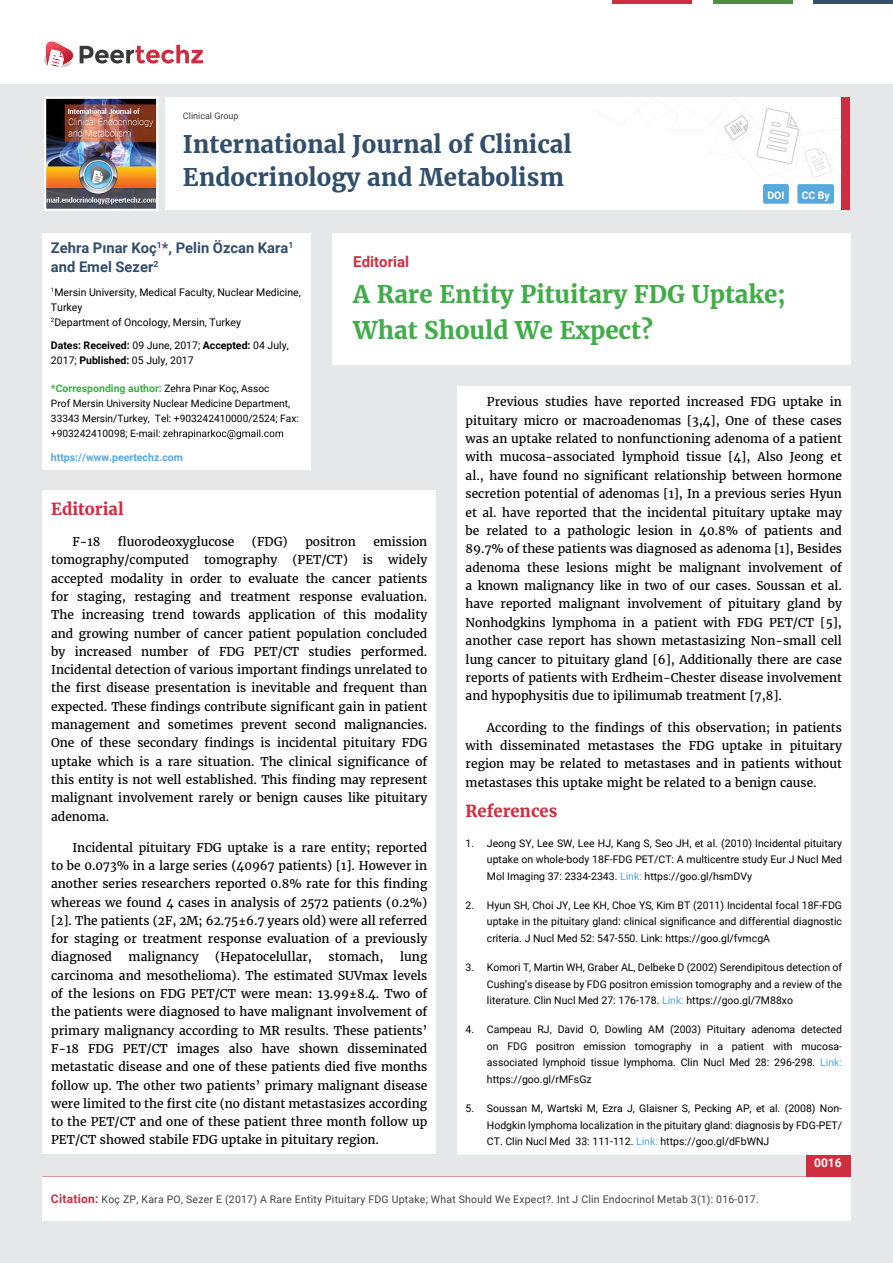
<style>
.page{position:relative;width:893px;height:1263px;background:#e6e7e8}
.page>*{position:absolute;margin:0;border:0;box-sizing:border-box;transform-origin:0 0}
.t1{font:700 24px/33px "Merriweather";color:#314e6b}
.t2{font:700 24px/36px "Merriweather";color:#41ad49}
.t3{font:700 16.5px "Merriweather";color:#cf2e41}
.t4{font:700 15px "Roboto";color:#cf2e41}
.t5{font:700 14.7px/19.5px "Roboto";color:#314e6b}
.t6{font:12px/18.3px "Merriweather";color:#000;text-align:justify}
.t7{font:700 12px "Roboto";color:#fff}
.t8{font:10.5px/16.5px "Roboto";color:#000;text-align:justify}
.t9{font:10.5px "Roboto";letter-spacing:.02em;color:#414042}
.t10{font:700 10.5px "Roboto";color:#41ad49}
.t11{font:700 10.5px "Roboto";color:#56a8dd}
.t12{font:700 10.5px "Roboto";color:#fff}
.t13{font:10.2px/15px "Roboto";color:#000}
.t14{font:9px "Roboto";color:#414042}
.s1{font-weight:700}
.s2{font-weight:400;font-size:10.2px;color:#000}
.s3{color:#56a8dd}
.s4{font-weight:700;font-size:12px;color:#cf2e41}
</style>
<div class="page">
<div style="left:165px;top:98px;width:684px;height:112px;background:#fff"></div>
<svg style="left:596px;top:99px;width:245px;height:79px"></svg>
<div style="left:841px;top:98px;width:8px;height:112px;background:#cf2e41"></div>
<img style="left:47px;top:100px;width:108px;height:108px">
<div style="left:44px;top:97px;width:114px;height:114px;border:2px solid #fff"></div>
<div style="left:0;top:0;width:893px;height:83px;background:#fff"></div>
<svg style="left:44px;top:41px;width:159px;height:27px"></svg>
<div style="left:763px;top:184px;width:26px;height:20px;background:#56a8dd;border-radius:2px"></div>
<div style="left:797px;top:184px;width:37px;height:20px;background:#56a8dd;border-radius:2px"></div>
<hr style="left:713px;top:0;width:79px;height:3px;background:#4d9041">
<hr style="left:612px;top:0;width:80px;height:3px;background:#cf2e41">
<hr style="left:813px;top:0;width:80px;height:3px;background:#314e6b">
<div style="left:806px;top:1154px;width:44px;height:51px;background:#cf2e41"></div>
<div style="left:42px;top:1177px;width:809px;height:43px;background:#fff"></div>
<div style="left:332px;top:233px;width:518px;height:132px;background:#fff"></div>
<div style="left:42px;top:233px;width:269px;height:236px;background:#fff"></div>
<svg style="left:163px;top:429px;width:120px;height:10px"></svg>
<div style="left:43px;top:490px;width:393px;height:664px;background:#fff"></div>
<div style="left:457px;top:386px;width:393px;height:768px;background:#fff"></div>
<p class="t14" style="left:183px;top:111px;width:57px">Clinical Group</p>
<h1 class="t1" style="left:183px;top:128px;width:390px">International Journal of Clinical<br>Endocrinology and Metabolism</h1>
<p class="t12" style="left:767px;top:189px;width:19px">DOI</p>
<p class="t12" style="left:802px;top:189px;width:29px">CC By</p>
<p class="t5" style="left:51px;top:238px;width:244px">Zehra Pınar Koç<sup>1</sup>*, Pelin Özcan Kara<sup>1 </sup>and Emel Sezer<sup>2</sup></p>
<p class="t8" style="left:51px;top:285px;width:251px;line-height:15px;text-align:left"><sup>1</sup>Mersin University, Medical Faculty, Nuclear Medicine,<br>Turkey<br><sup>2</sup>Department of Oncology, Mersin, Turkey</p>
<p class="t8" style="left:51px;top:338px;width:239px;line-height:15px"><span class="s1">Dates: Received:</span> 09 June, 2017; <span class="s1">Accepted:</span> 04 July,<br>2017; <span class="s1">Published:</span> 05 July, 2017</p>
<p class="t10" style="left:51px;top:382px;width:220px">*Corresponding author: <span class="s2">Zehra Pınar Koç, Assoc</span></p>
<p class="t13" style="left:51px;top:396px;width:249px">Prof Mersin University Nuclear Medicine Department,<br>33343 Mersin/Turkey, Tel: +903242410000/2524; Fax: +903242410098; E-mail:</p>
<p class="t11" style="left:51px;top:451px;width:133px">https://www.peertechz.com</p>
<h2 class="t3" style="left:51px;top:499px;width:74px">Editorial</h2>
<p class="t6" style="left:72px;top:533px;width:29px">F-18</p>
<p class="t6" style="left:118px;top:533px;width:118px">fluorodeoxyglucose</p>
<p class="t6" style="left:252px;top:533px;width:37px">(FDG)</p>
<p class="t6" style="left:305px;top:533px;width:52px">positron</p>
<p class="t6" style="left:373px;top:533px;width:55px">emission</p>
<p class="t6" style="left:51px;top:551px;width:139px">tomography/computed</p>
<p class="t6" style="left:204px;top:551px;width:75px">tomography</p>
<p class="t6" style="left:292px;top:551px;width:57px">(PET/CT)</p>
<p class="t6" style="left:363px;top:551px;width:12px">is</p>
<p class="t4" style="left:353px;top:253px;width:57px">Editorial</p>
<h1 class="t2" style="left:353px;top:276px;width:434px">A Rare Entity Pituitary FDG Uptake;<br>What Should We Expect?</h1>
<p class="t6" style="left:466px;top:393px;width:378px;text-indent:21px">Previous studies have reported increased FDG uptake in pituitary micro or macroadenomas [3,4], One of these cases was an uptake related to nonfunctioning adenoma of a patient with mucosa-associated lymphoid tissue [4], Also Jeong et al., have found no significant relationship between hormone secretion potential of adenomas [1], In a previous series Hyun et al. have reported that the incidental pituitary uptake may be related to a pathologic lesion in 40.8% of patients and 89.7% of these patients was diagnosed as adenoma [1], Besides adenoma these lesions might be malignant involvement of a known malignancy like in two of our cases. Soussan et al. have reported malignant involvement of pituitary gland by Nonhodgkins lymphoma in a patient with FDG PET/CT [5], another case report has shown metastasizing Non-small cell lung cancer to pituitary gland [6], Additionally there are case reports of patients with Erdheim-Chester disease involvement and hypophysitis due to ipilimumab treatment [7,8].</p>
<p class="t6" style="left:466px;top:718px;width:378px;text-indent:21px">According to the findings of this observation; in patients with disseminated metastases the FDG uptake in pituitary region may be related to metastases and in patients without metastases this uptake might be related to a benign cause.</p>
<h2 class="t3" style="left:466px;top:801px;width:93px">References</h2>
<p class="t8" style="left:487px;top:835px;width:357px;text-indent:-21px">1. Jeong SY, Lee SW, Lee HJ, Kang S, Seo JH, et al. (2010) Incidental pituitary uptake on whole-body 18F-FDG PET/CT: A multicentre study Eur J Nucl Med Mol Imaging 37: 2334-2343. <span class="s3">Link:</span> https://goo.gl/hsmDVy</p>
<p class="t8" style="left:487px;top:897px;width:357px;text-indent:-21px">2. Hyun SH, Choi JY, Lee KH, Choe YS, Kim BT (2011) Incidental focal 18F-FDG uptake in the pituitary gland: clinical significance and differential diagnostic criteria. J Nucl Med 52: 547-550. Link: https://goo.gl/fvmcgA</p>
<p class="t8" style="left:487px;top:959px;width:357px;text-indent:-21px">3. Komori T, Martin WH, Graber AL, Delbeke D (2002) Serendipitous detection of Cushing’s disease by FDG positron emission tomography and a review of the literature. Clin Nucl Med 27: 176-178. <span class="s3">Link:</span> https://goo.gl/7M88xo</p>
<p class="t8" style="left:487px;top:1022px;width:357px;text-indent:-21px">4. Campeau RJ, David O, Dowling AM (2003) Pituitary adenoma detected on FDG positron emission tomography in a patient with mucosa&shy;associated lymphoid tissue lymphoma. Clin Nucl Med 28: 296-298. <span class="s3">Link: </span>https://goo.gl/rMFsGz</p>
<p class="t8" style="left:487px;top:1100px;width:357px;text-indent:-21px">5. Soussan M, Wartski M, Ezra J, Glaisner S, Pecking AP, et al. (2008) Non-Hodgkin lymphoma localization in the pituitary gland: diagnosis by FDG-PET/ CT. Clin Nucl Med 33: 111-112. <span class="s3">Link:</span> https://goo.gl/dFbWNJ</p>
<p class="t6" style="left:51px;top:551px;width:378px;text-indent:337px">widely accepted modality in order to evaluate the cancer patients for staging, restaging and treatment response evaluation.<br>The increasing trend towards application of this modality and growing number of cancer patient population concluded by increased number of FDG PET/CT studies performed.<br>Incidental detection of various important findings unrelated to the first disease presentation is inevitable and frequent than expected. These findings contribute significant gain in patient management and sometimes prevent second malignancies.<br>One of these secondary findings is incidental pituitary FDG uptake which is a rare situation. The clinical significance of this entity is not well established. This finding may represent malignant involvement rarely or benign causes like pituitary adenoma.</p>
<p class="t6" style="left:51px;top:838px;width:378px;text-indent:21px">Incidental pituitary FDG uptake is a rare entity; reported to be 0.073% in a large series (40967 patients) [1]. However in another series researchers reported 0.8% rate for this finding whereas we found 4 cases in analysis of 2572 patients (0.2%) [2]. The patients (2F, 2M; 62.75±6.7 years old) were all referred for staging or treatment response evaluation of a previously diagnosed</p>
<p class="t6" style="left:129px;top:948px;width:72px">malignancy</p>
<p class="t6" style="left:215px;top:948px;width:98px">(Hepatocelullar,</p>
<p class="t6" style="left:329px;top:948px;width:56px">stomach,</p>
<p class="t6" style="left:51px;top:948px;width:378px;text-indent:349px">lung carcinoma and mesothelioma). The estimated SUVmax levels of the lesions on FDG PET/CT were mean: 13.99±8.4. Two of the patients were diagnosed to have malignant involvement of primary malignancy according to MR results. These patients’ F-18 FDG PET/CT images also have shown disseminated metastatic disease and one of these patients died five months follow up. The other two patients’ primary malignant disease were limited to the first cite (no distant metastasizes according to the PET/CT and one of these patient three month follow up PET/CT showed stabile FDG uptake in pituitary region.</p>
<p class="t9" style="left:51px;top:1194px;width:709px"><span class="s4">Citation:</span> Koç ZP, Kara PO, Sezer E (2017) A Rare Entity Pituitary FDG Uptake; What Should We Expect?. Int J Clin Endocrinol Metab 3(1): 016-017.</p>
<p class="t7" style="left:814px;top:1155px;width:29px">0016</p>
</div>
